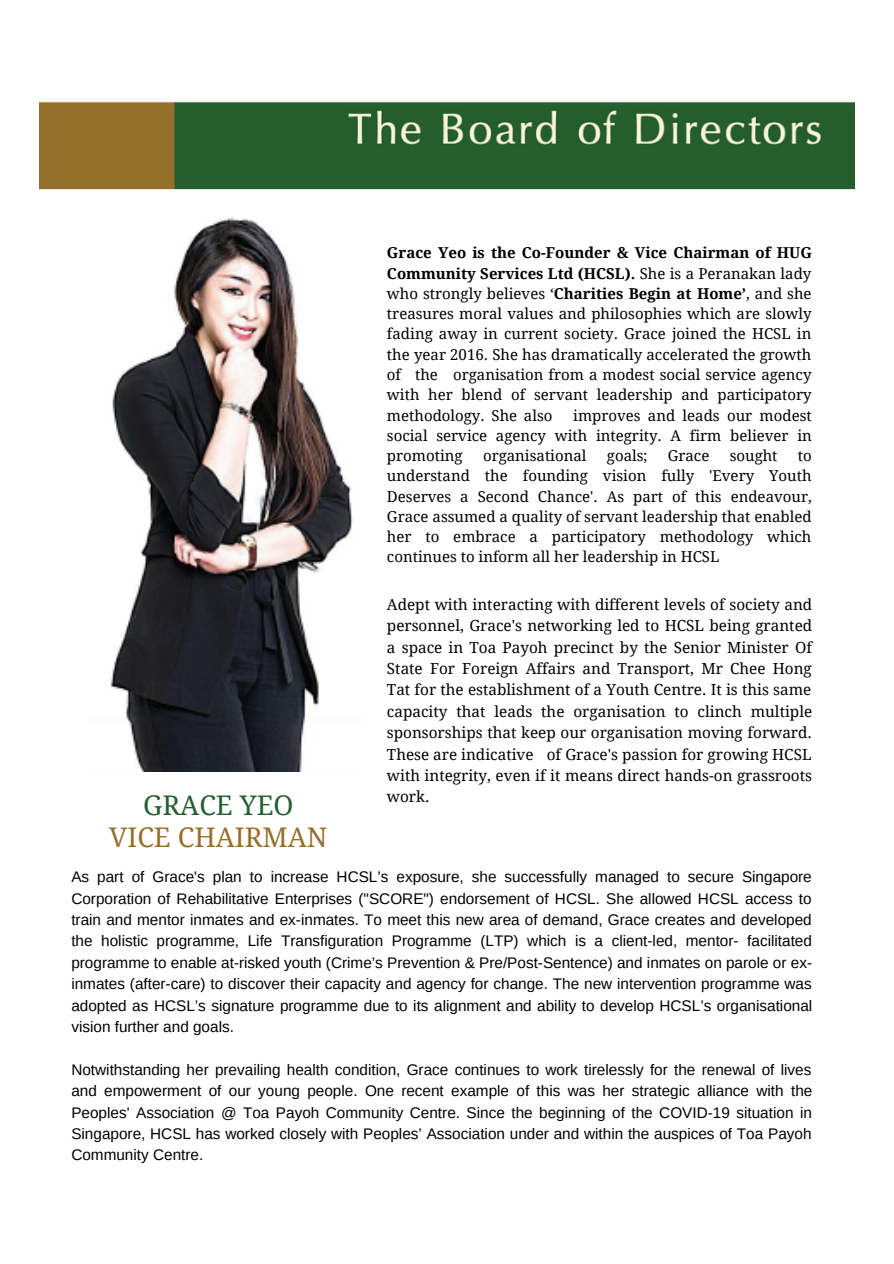
<style>
.page{position:relative;width:894px;height:1264px;background:#fff}
.page>*{position:absolute;margin:0;border:0;box-sizing:border-box;transform-origin:0 0}
.t1{font:27px "Droid Serif";color:#96702a}
.t2{font:27px "Droid Serif";color:#255e2f}
.t3{font:15.3px/21.5px "Arimo";color:#000;text-align:justify}
.t4{font:15.3px/21.5px "Droid Serif";color:#000;text-align:justify}
.t5{font:15px/20.2px "Droid Serif";color:#000;text-align:justify}
.s1{font-weight:700}
</style>
<div class="page">
<img style="left:40px;top:101px;width:814px;height:89px">
<img style="left:110px;top:217px;width:243px;height:554px">
<p class="t2" style="left:143px;top:790px;width:152px">GRACE YEO</p>
<p class="t1" style="left:109px;top:821px;width:220px">VICE CHAIRMAN</p>
<p class="t5" style="left:387px;top:243px;width:426px"><span class="s1">Grace Yeo is the Co-Founder &amp; Vice Chairman of HUG Community Services Ltd (HCSL).</span> She is a Peranakan lady who strongly believes ‘<span class="s1">Charities Begin at Home’</span>, and she treasures moral values and philosophies which are slowly fading away in current society. Grace joined the HCSL in the year 2016. She has dramatically accelerated the growth of the organisation from a modest social service agency with her blend of servant leadership and participatory methodology. She also</p>
<p class="t5" style="left:387px;top:405px;width:426px;text-indent:186px">improves and leads our modest social service agency with integrity. A firm believer in promoting</p>
<p class="t5" style="left:483px;top:446px;width:105px">organisational</p>
<p class="t5" style="left:606px;top:446px;width:42px">goals;</p>
<p class="t5" style="left:667px;top:446px;width:43px">Grace</p>
<p class="t5" style="left:729px;top:446px;width:49px">sought</p>
<p class="t5" style="left:387px;top:446px;width:426px;text-indent:411px">to understand the founding vision fully 'Every Youth Deserves a Second Chance'. As part of this endeavour, Grace assumed a quality of servant leadership that enabled her to embrace a participatory methodology which continues to inform all her leadership in HCSL</p>
<p class="t4" style="left:387px;top:593px;width:426px">Adept with interacting with different levels of society and personnel, Grace's networking led to HCSL being granted a space in Toa Payoh precinct by the Senior Minister Of State For Foreign Affairs and Transport, Mr Chee Hong Tat for the establishment of a Youth Centre. It is this same capacity that leads the organisation to clinch multiple sponsorships that keep our organisation moving forward.<br>These are indicative of Grace's passion for growing HCSL with integrity, even if it means direct hands-on grassroots work.</p>
<p class="t3" style="left:71px;top:866px;width:742px">As part of Grace's plan to increase HCSL’s exposure, she successfully managed to secure Singapore Corporation of Rehabilitative Enterprises ("SCORE") endorsement of HCSL. She allowed HCSL access to train and mentor inmates and ex-inmates. To meet this new area of demand, Grace creates and developed the holistic programme, Life Transfiguration Programme (LTP) which is a client-led, mentor- facilitated programme to enable at-risked youth (Crime’s Prevention &amp; Pre/Post-Sentence) and inmates on parole or ex&shy;inmates (after-care) to discover their capacity and agency for change. The new intervention programme was adopted as HCSL’s signature programme due to its alignment and ability to develop HCSL’s organisational vision further and goals.</p>
<p class="t3" style="left:71px;top:1058px;width:742px">Notwithstanding her prevailing health condition, Grace continues to work tirelessly for the renewal of lives and empowerment of our young people. One recent example of this was her strategic alliance with the Peoples' Association @ Toa Payoh Community Centre. Since the beginning of the COVID-19 situation in Singapore, HCSL has worked closely with Peoples’ Association under and within the auspices of Toa Payoh Community Centre.</p>
</div>
